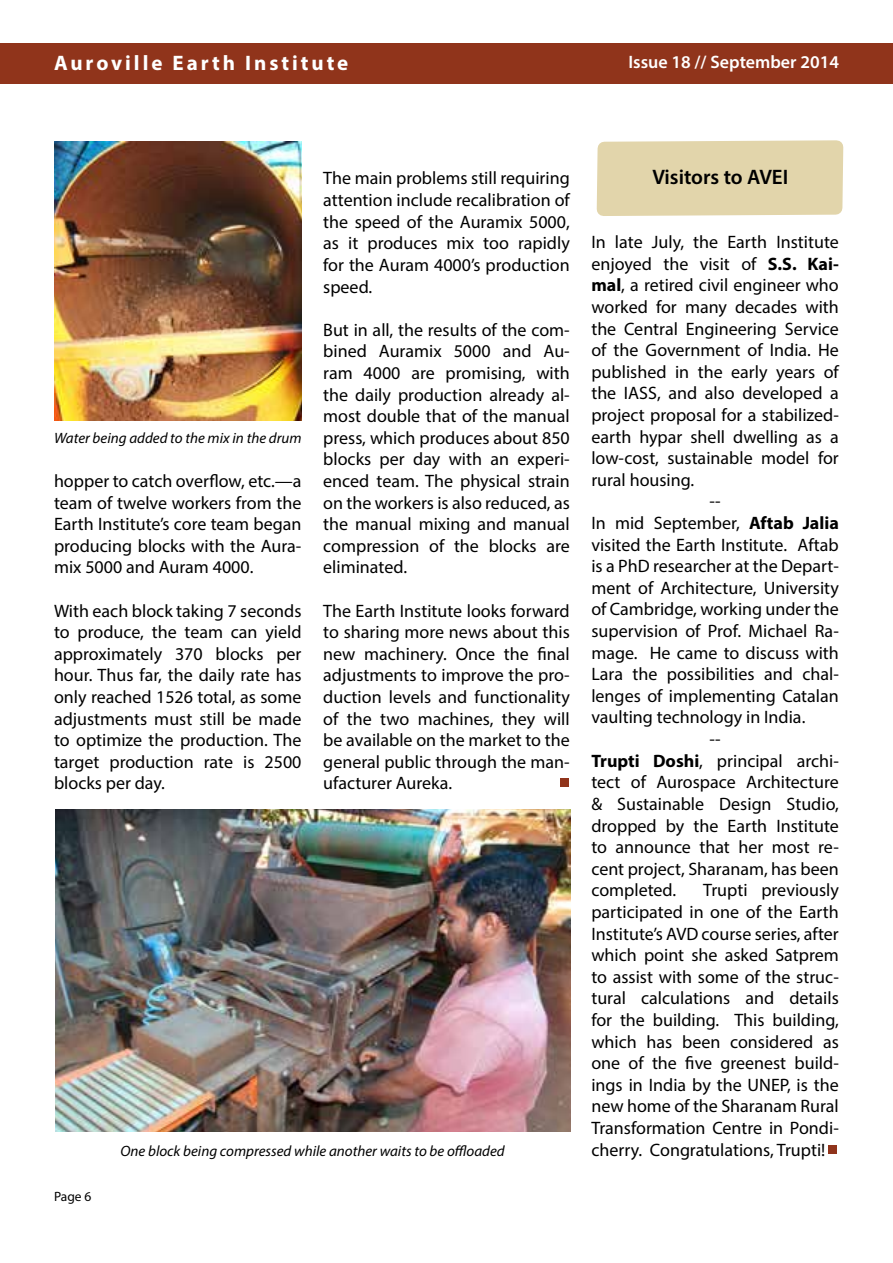
<style>
.page{position:relative;width:893px;height:1263px;background:#fff}
.page>*{position:absolute;margin:0;border:0;box-sizing:border-box;transform-origin:0 0}
.t1{font:700 21px "Myriad Pro";letter-spacing:.14em;color:#fff}
.t2{font:600 21px "Myriad Pro";color:#000}
.t3{font:18px/21.6px "Myriad Pro";color:#000;text-align:justify}
.t4{font:600 18px "Myriad Pro";color:#fff}
.t5{font:italic 15px "Myriad Pro";color:#000}
.t6{font:13.5px "Myriad Pro";color:#000}
.s1{font-weight:700}
</style>
<div class="page">
<div style="left:0;top:43px;width:893px;height:41px;background:#90341b"></div>
<div style="left:560px;top:778px;width:8px;height:9px;background:#90341b"></div>
<div style="left:596px;top:140px;width:248px;height:76px;background:#e2d5ab"></div>
<img style="left:54px;top:141px;width:247px;height:280px">
<img style="left:55px;top:809px;width:515px;height:322px">
<div style="left:828px;top:1145px;width:9px;height:9px;background:#90341b"></div>
<p class="t1" style="left:54px;top:49px;width:296px">Auroville Earth Institute</p>
<p class="t4" style="left:628px;top:50px;width:212px">Issue 18 // September 2014</p>
<p class="t5" style="left:54px;top:429px;width:249px">Water being added to the mix in the drum</p>
<p class="t3" style="left:54px;top:470px;width:249px">hopper to catch overflow, etc.—a team of twelve workers from the Earth Institute’s core team began producing blocks with the Aura&shy;mix 5000 and Auram 4000.</p>
<p class="t3" style="left:54px;top:599px;width:249px">With each block taking 7 seconds to produce, the team can yield approximately 370 blocks per hour. Thus far, the daily rate has only reached 1526 total, as some adjustments must still be made to optimize the production. The target production rate is 2500 blocks per day.</p>
<p class="t3" style="left:323px;top:167px;width:248px">The main problems still requiring attention include recalibration of the speed of the Auramix 5000, as it produces mix too rapidly for the Auram 4000’s production speed.</p>
<p class="t3" style="left:323px;top:319px;width:248px">But in all, the results of the com&shy;bined Auramix 5000 and Au&shy;ram 4000 are promising, with the daily production already al&shy;most double that of the manual press, which produces about 850 blocks per day with an experi&shy;enced team. The physical strain on the workers is also reduced, as the manual mixing and manual compression of the blocks are eliminated.</p>
<p class="t3" style="left:323px;top:599px;width:248px">The Earth Institute looks forward to sharing more news about this new machinery. Once the final adjustments to improve the pro&shy;duction levels and functionality of the two machines, they will be available on the market to the general public through the man&shy;ufacturer Aureka.</p>
<p class="t6" style="left:54px;top:1188px;width:39px">Page 6</p>
<p class="t5" style="left:120px;top:1141px;width:386px">One block being compressed while another waits to be offloaded</p>
<p class="t2" style="left:652px;top:163px;width:137px">Visitors to AVEI</p>
<p class="t3" style="left:591px;top:231px;width:249px">In late July, the Earth Institute</p>
<p class="t3" style="left:591px;top:253px;width:249px">enjoyed the visit of <span class="s1">S.S. Kai-</span></p>
<p class="t3" style="left:591px;top:274px;width:249px"><span class="s1">mal</span>, a retired civil engineer who</p>
<p class="t3" style="left:591px;top:296px;width:249px">worked for many decades with</p>
<p class="t3" style="left:591px;top:317px;width:249px">the Central Engineering Service</p>
<p class="t3" style="left:591px;top:339px;width:249px">of the Government of India. He</p>
<p class="t3" style="left:591px;top:361px;width:249px">published in the early years of</p>
<p class="t3" style="left:591px;top:382px;width:249px">the IASS, and also developed a</p>
<p class="t3" style="left:591px;top:404px;width:249px">project proposal for a stabilized-</p>
<p class="t3" style="left:591px;top:425px;width:249px">earth hypar shell dwelling as a</p>
<p class="t3" style="left:591px;top:447px;width:249px">low-cost, sustainable model for</p>
<p class="t3" style="left:591px;top:469px;width:104px">rural housing.</p>
<p class="t3" style="left:710px;top:490px;width:13px">--</p>
<p class="t3" style="left:591px;top:512px;width:249px">In mid September, <span class="s1">Aftab Jalia</span></p>
<p class="t3" style="left:591px;top:533px;width:249px">visited the Earth Institute. Aftab</p>
<p class="t3" style="left:591px;top:555px;width:249px">is a PhD researcher at the Depart-</p>
<p class="t3" style="left:591px;top:577px;width:249px">ment of Architecture, University</p>
<p class="t3" style="left:591px;top:598px;width:249px">of Cambridge, working under the</p>
<p class="t3" style="left:591px;top:620px;width:249px">supervision of Prof. Michael Ra-</p>
<p class="t3" style="left:591px;top:641px;width:249px">mage. He came to discuss with</p>
<p class="t3" style="left:591px;top:663px;width:249px">Lara the possibilities and chal-</p>
<p class="t3" style="left:591px;top:685px;width:249px">lenges of implementing Catalan</p>
<p class="t3" style="left:591px;top:706px;width:215px">vaulting technology in India.</p>
<p class="t3" style="left:710px;top:728px;width:13px">--</p>
<p class="t3" style="left:591px;top:749px;width:249px"><span class="s1">Trupti Doshi</span>, principal archi-</p>
<p class="t3" style="left:591px;top:771px;width:249px">tect of Aurospace Architecture</p>
<p class="t3" style="left:591px;top:793px;width:249px">&amp; Sustainable Design Studio,</p>
<p class="t3" style="left:591px;top:814px;width:249px">dropped by the Earth Institute</p>
<p class="t3" style="left:591px;top:836px;width:249px">to announce that her most re-</p>
<p class="t3" style="left:591px;top:857px;width:249px">cent project, Sharanam, has been</p>
<p class="t3" style="left:591px;top:879px;width:86px">completed.</p>
<p class="t3" style="left:591px;top:879px;width:249px;text-indent:112px">Trupti previously participated in one of the Earth Institute’s AVD course series, after which point she asked Satprem to assist with some of the struc&shy;tural calculations and details for the building. This building, which has been considered as one of the five greenest build&shy;ings in India by the UNEP, is the new home of the Sharanam Rural Transformation Centre in Pondi&shy;cherry. Congratulations, Trupti!</p>
</div>
